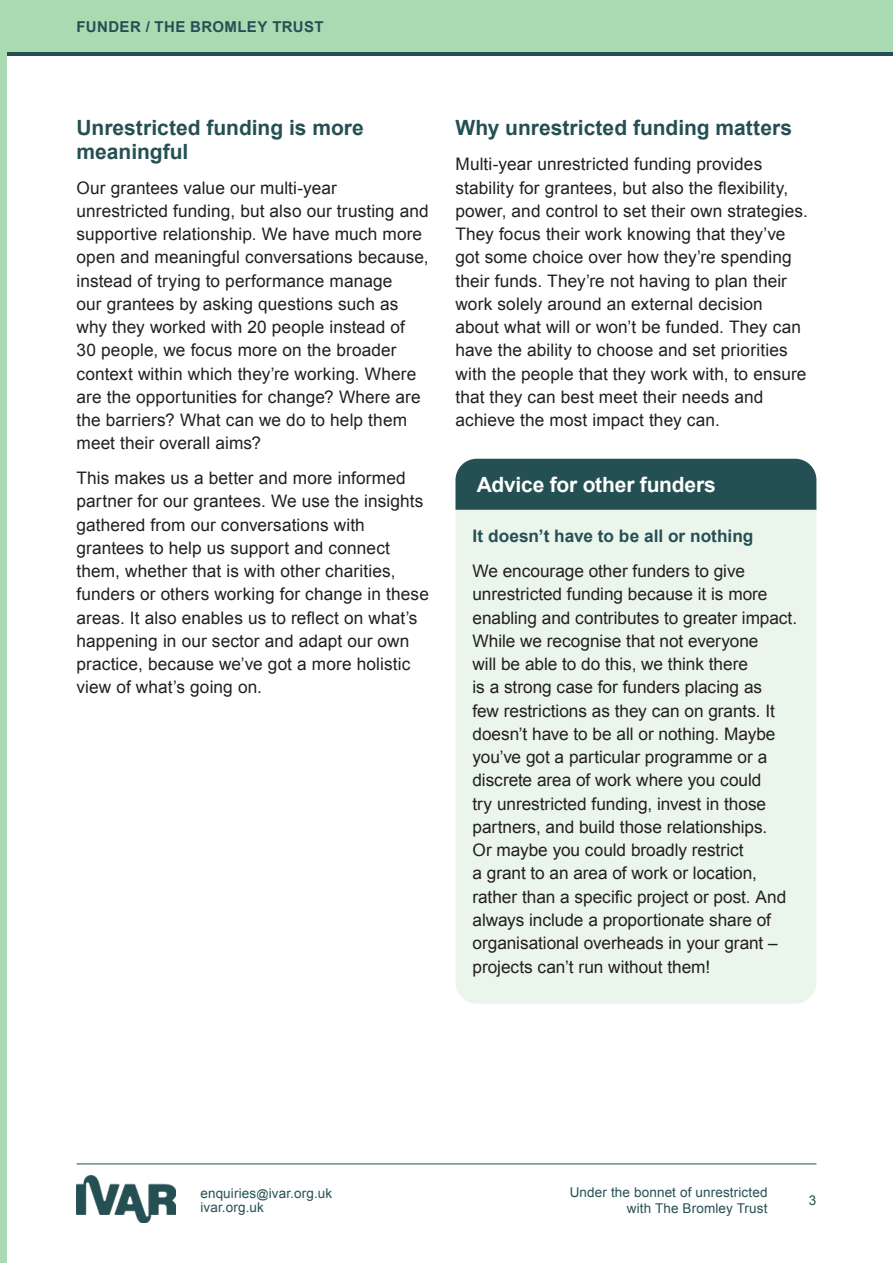
<style>
.page{position:relative;width:893px;height:1263px;background:#fff}
.page>*{position:absolute;margin:0;border:0;box-sizing:border-box;transform-origin:0 0}
.t1{font:700 21px/23.2px "Arial";color:#255053}
.t2{font:700 21px "Arial";letter-spacing:-.01em;color:#fff}
.t3{font:17.25px/23.2px "Arial";letter-spacing:.005em;color:#231f20}
.t4{font:700 17.25px "Arial";color:#255053}
.t5{font:700 15px "Arial";letter-spacing:.025em;color:#255053}
.t6{font:13.5px/14.2px "Arial";letter-spacing:.01em;color:#255053}
.s1{font-size:12px}
</style>
<div class="page">
<svg style="left:6px;top:51px;width:887px;height:5px;background:#3f6b66"></svg>
<img style="left:77px;top:1175px;width:99px;height:48px">
<div style="left:0;top:0;width:893px;height:51px;background:#a9dab2"></div>
<hr style="left:77px;top:1163px;width:739px;height:1px;background:#255053">
<div style="left:0;top:0;width:6px;height:1263px;background:#a9dab2"></div>
<div style="left:455px;top:510px;width:361px;height:494px;background:#eaf6ec"></div>
<div style="left:455px;top:459px;width:361px;height:51px;background:#255053"></div>
<p class="t5" style="left:77px;top:18px;width:249px">FUNDER / THE BROMLEY TRUST</p>
<p class="t1" style="left:77px;top:118px;width:289px">Unrestricted funding is more meaningful</p>
<p class="t3" style="left:77px;top:177px;width:354px">Our grantees value our multi-year unrestricted funding, but also our trusting and supportive relationship. We have much more open and meaningful conversations because, instead of trying to performance manage<br>our grantees by asking questions such as why they worked with 20 people instead of 30 people, we focus more on the broader context within which they’re working. Where are the opportunities for change? Where are the barriers? What can we do to help them meet their overall aims?</p>
<p class="t3" style="left:77px;top:468px;width:354px">This makes us a better and more informed partner for our grantees. We use the insights gathered from our conversations with grantees to help us support and connect them, whether that is with other charities, funders or others working for change in these areas. It also enables us to reflect on what’s happening in our sector and adapt our own practice, because we’ve got a more holistic view of what’s going on.</p>
<p class="t1" style="left:455px;top:118px;width:338px">Why unrestricted funding matters</p>
<p class="t3" style="left:455px;top:154px;width:354px">Multi-year unrestricted funding provides stability for grantees, but also the flexibility, power, and control to set their own strategies.<br>They focus their work knowing that they’ve got some choice over how they’re spending their funds. They’re not having to plan their work solely around an external decision about what will or won’t be funded. They can have the ability to choose and set priorities with the people that they work with, to ensure that they can best meet their needs and achieve the most impact they can.</p>
<p class="t2" style="left:477px;top:477px;width:241px">Advice for other funders</p>
<p class="t4" style="left:472px;top:530px;width:282px">It doesn’t have to be all or nothing</p>
<p class="t3" style="left:472px;top:561px;width:326px">We encourage other funders to give unrestricted funding because it is more enabling and contributes to greater impact.<br>While we recognise that not everyone<br>will be able to do this, we think there<br>is a strong case for funders placing as<br>few restrictions as they can on grants. It doesn’t have to be all or nothing. Maybe you’ve got a particular programme or a discrete area of work where you could<br>try unrestricted funding, invest in those partners, and build those relationships.<br>Or maybe you could broadly restrict<br>a grant to an area of work or location, rather than a specific project or post. And always include a proportionate share of organisational overheads in your grant – projects can’t run without them!</p>
<p class="t6" style="left:200px;top:1187px;width:133px">enquiries<span class="s1">@</span>ivar.org.uk ivar.org.uk</p>
<p class="t6" style="left:570px;top:1185px;width:199px;line-height:16.2px;text-align:right">Under the bonnet of unrestricted with The Bromley Trust</p>
<p class="t6" style="left:809px;top:1194px;width:9px">3</p>
</div>
